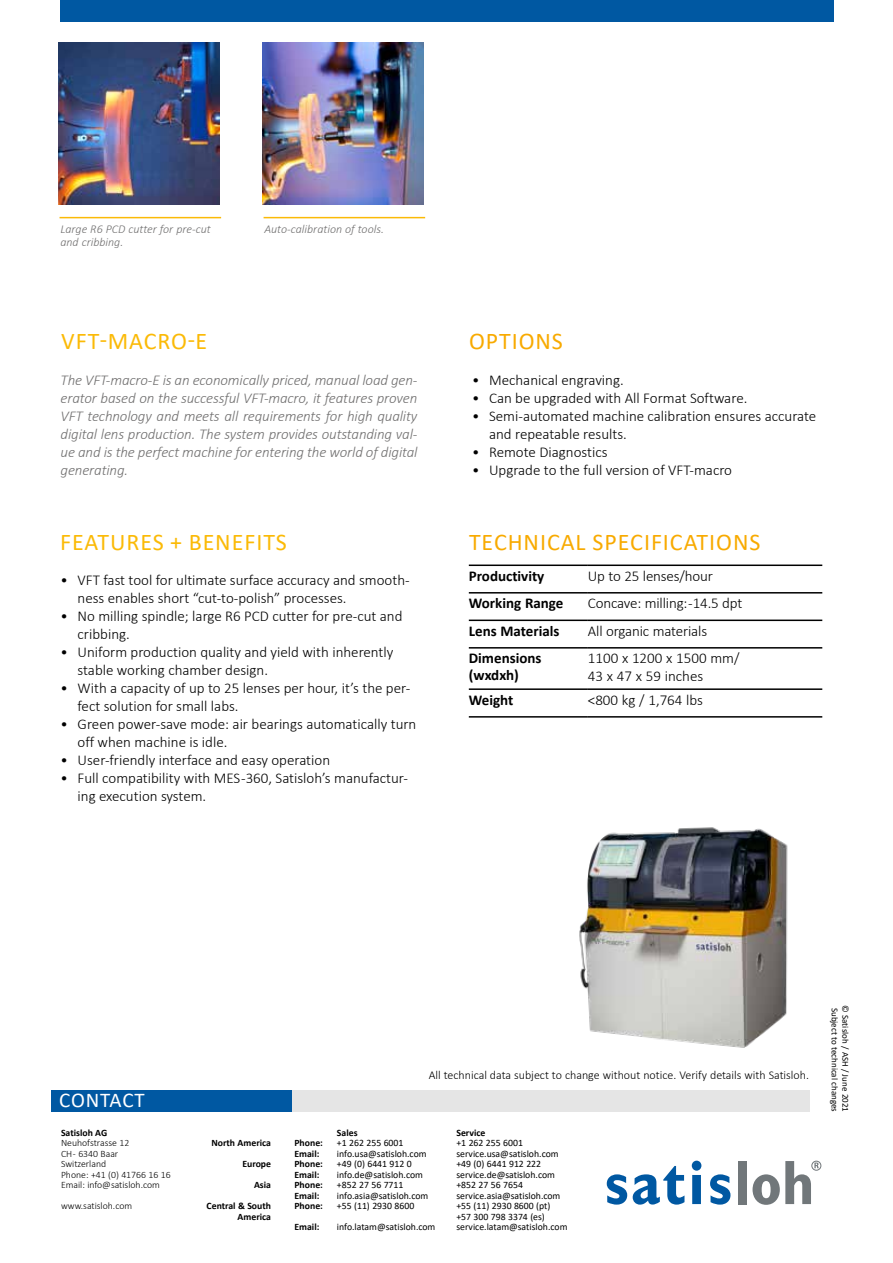
<style>
.page{position:relative;width:893px;height:1263px;background:#fff}
.page>*{position:absolute;margin:0;border:0;box-sizing:border-box;transform-origin:0 0}
.t1{font:24px "Calibri";letter-spacing:.04em;color:#f8aa00}
.t2{font:24px "Calibri";letter-spacing:.04em;color:#fbba07}
.t3{font:21px "Calibri";letter-spacing:.035em;color:#fff}
.t4{font:300 15px/18px "Calibri";color:#000}
.t5{font:italic 300 15px/18px "Calibri";letter-spacing:-.01em;color:#706f6f;text-align:justify}
.t6{font:700 15px/16.5px "Calibri";color:#000}
.t7{font:300 12px "Calibri";color:#000}
.t8{font:italic 300 12px/13.5px "Calibri";color:#706f6f}
.t9{font:9.75px/10.5px "Calibri";color:#000}
.t10{font:700 9.75px/21px "Calibri";color:#000;text-align:right}
.t11{font:300 9.75px/10.5px "Calibri";color:#000}
.t12{font:9px/10.8px "Calibri";color:#000}
</style>
<div class="page">
<img style="left:58px;top:43px;width:162px;height:161px">
<img style="left:579px;top:827px;width:209px;height:221px">
<img style="left:262px;top:43px;width:162px;height:161px">
<div style="left:60px;top:0;width:773px;height:21px;background:#0058a2"></div>
<hr style="left:60px;top:217px;width:161px;height:1px;background:#fbba07">
<div style="left:140px;top:1090px;width:670px;height:21px;background:#e5e5e5"></div>
<svg style="left:607px;top:1174px;width:20px;height:30px"></svg>
<svg style="left:633px;top:1166px;width:51px;height:38px"></svg>
<svg style="left:692px;top:1161px;width:9px;height:43px"></svg>
<svg style="left:710px;top:1174px;width:20px;height:30px"></svg>
<div style="left:738px;top:1161px;width:9px;height:43px;background:#71777a"></div>
<svg style="left:752px;top:1161px;width:67px;height:44px"></svg>
<div style="left:811px;top:1161px;width:10px;height:9px;border:1px solid #71777a;border-radius:50%"></div>
<div style="left:51px;top:1090px;width:241px;height:21px;background:#0058a2"></div>
<hr style="left:264px;top:217px;width:161px;height:1px;background:#fbba07">
<hr style="left:469px;top:564px;width:119px;height:2px;background:#000">
<hr style="left:588px;top:564px;width:234px;height:2px;background:#000">
<hr style="left:469px;top:592px;width:119px;height:1px;background:#000">
<hr style="left:588px;top:592px;width:234px;height:1px;background:#000">
<hr style="left:469px;top:619px;width:119px;height:2px;background:#000">
<hr style="left:588px;top:619px;width:234px;height:2px;background:#000">
<hr style="left:469px;top:647px;width:119px;height:2px;background:#000">
<hr style="left:588px;top:647px;width:234px;height:2px;background:#000">
<hr style="left:469px;top:688px;width:119px;height:2px;background:#000">
<hr style="left:588px;top:688px;width:234px;height:2px;background:#000">
<hr style="left:469px;top:716px;width:119px;height:2px;background:#000">
<hr style="left:588px;top:716px;width:234px;height:2px;background:#000">
<p class="t8" style="left:60px;top:222px;width:152px">Large R6 PCD cutter for pre-cut and cribbing.</p>
<h1 class="t2" style="left:61px;top:324px;width:147px">VFT-MACRO-E</h1>
<p class="t8" style="left:264px;top:222px;width:121px">Auto-calibration of tools.</p>
<p class="t5" style="left:61px;top:371px;width:358px">The VFT-macro-E is an economically priced, manual load gen&shy;erator based on the successful VFT-macro, it features proven VFT technology and meets all requirements for high quality digital lens production. The system provides outstanding val&shy;ue and is the perfect machine for entering the world of digital generating.</p>
<h1 class="t1" style="left:469px;top:324px;width:95px">OPTIONS</h1>
<p class="t4" style="left:472px;top:371px;width:153px">• Mechanical engraving.</p>
<p class="t4" style="left:472px;top:389px;width:277px">• Can be upgraded with All Format Software.</p>
<p class="t4" style="left:489px;top:407px;width:329px;text-indent:-17px">• Semi-automated machine calibration ensures accurate and repeatable results.</p>
<p class="t4" style="left:472px;top:443px;width:137px">• Remote Diagnostics</p>
<p class="t4" style="left:472px;top:461px;width:262px">• Upgrade to the full version of VFT-macro</p>
<h1 class="t2" style="left:60px;top:525px;width:228px">FEATURES + BENEFITS</h1>
<h1 class="t1" style="left:469px;top:525px;width:293px">TECHNICAL SPECIFICATIONS</h1>
<p class="t4" style="left:78px;top:571px;width:334px;text-indent:-17px">• VFT fast tool for ultimate surface accuracy and smooth&shy;ness enables short “cut-to-polish” processes.</p>
<p class="t4" style="left:78px;top:607px;width:326px;text-indent:-17px">• No milling spindle; large R6 PCD cutter for pre-cut and cribbing.</p>
<p class="t4" style="left:78px;top:643px;width:317px;text-indent:-17px">• Uniform production quality and yield with inherently stable working chamber design.</p>
<p class="t4" style="left:78px;top:679px;width:334px;text-indent:-17px">• With a capacity of up to 25 lenses per hour, it’s the per&shy;fect solution for small labs.</p>
<p class="t4" style="left:78px;top:715px;width:340px;text-indent:-17px">• Green power-save mode: air bearings automatically turn off when machine is idle.</p>
<p class="t4" style="left:61px;top:751px;width:271px">• User-friendly interface and easy operation</p>
<p class="t4" style="left:78px;top:769px;width:332px;text-indent:-17px">• Full compatibility with MES -360, Satisloh’s manufactur&shy;ing execution system.</p>
<p class="t6" style="left:469px;top:567px;width:77px">Productivity</p>
<p class="t4" style="left:588px;top:567px;width:127px">Up to 25 lenses/hour</p>
<p class="t6" style="left:469px;top:595px;width:96px">Working Range</p>
<p class="t4" style="left:588px;top:594px;width:156px">Concave: milling: -14.5 dpt</p>
<p class="t6" style="left:469px;top:622px;width:92px">Lens Materials</p>
<p class="t4" style="left:588px;top:622px;width:121px">All organic materials</p>
<p class="t6" style="left:469px;top:650px;width:74px">Dimensions (wxdxh)</p>
<p class="t4" style="left:588px;top:649px;width:153px">1100 x 1200 x 1500 mm/<br>43 x 47 x 59 inches</p>
<p class="t6" style="left:469px;top:691px;width:46px">Weight</p>
<p class="t4" style="left:588px;top:690px;width:117px">&lt;800 kg / 1,764 lbs</p>
<h2 class="t3" style="left:59px;top:1086px;width:87px">CONTACT</h2>
<p class="t10" style="left:61px;top:1122px;width:48px">Satisloh AG</p>
<p class="t11" style="left:61px;top:1138px;width:111px">Neuhofstrasse 12<br>CH - 6340 Baar<br>Switzerland<br>Phone: +41 (0) 41766 16 16<br>Email: info@satisloh.com</p>
<p class="t11" style="left:61px;top:1201px;width:73px">www.satisloh.com</p>
<p class="t10" style="left:207px;top:1132px;width:66px">North America<br>Europe<br>Asia<br>Central &amp; South</p>
<p class="t10" style="left:238px;top:1206px;width:35px">America</p>
<p class="t7" style="left:429px;top:1068px;width:382px">All technical data subject to change without notice. Verify details with Satisloh.</p>
<p class="t10" style="left:337px;top:1122px;width:22px">Sales</p>
<p class="t10" style="left:456px;top:1122px;width:31px">Service</p>
<p class="t10" style="left:294px;top:1132px;width:30px">Phone:</p>
<p class="t9" style="left:337px;top:1137px;width:68px">+1 262 255 6001</p>
<p class="t9" style="left:456px;top:1137px;width:68px">+1 262 255 6001</p>
<p class="t10" style="left:294px;top:1143px;width:26px">Email:</p>
<p class="t9" style="left:337px;top:1148px;width:91px">info.usa@satisloh.com</p>
<p class="t9" style="left:456px;top:1148px;width:104px">service.usa@satisloh.com</p>
<p class="t10" style="left:294px;top:1153px;width:30px">Phone:</p>
<p class="t9" style="left:337px;top:1158px;width:76px">+49 (0) 6441 912 0</p>
<p class="t9" style="left:456px;top:1158px;width:86px">+49 (0) 6441 912 222</p>
<p class="t10" style="left:294px;top:1164px;width:26px">Email:</p>
<p class="t9" style="left:337px;top:1169px;width:88px">info.de@satisloh.com</p>
<p class="t9" style="left:456px;top:1169px;width:100px">service.de@satisloh.com</p>
<p class="t10" style="left:294px;top:1174px;width:30px">Phone:</p>
<p class="t9" style="left:337px;top:1179px;width:68px">+852 27 56 7711</p>
<p class="t9" style="left:456px;top:1179px;width:68px">+852 27 56 7654</p>
<p class="t10" style="left:294px;top:1185px;width:26px">Email:</p>
<p class="t9" style="left:337px;top:1190px;width:93px">info.asia@satisloh.com</p>
<p class="t9" style="left:456px;top:1190px;width:105px">service.asia@satisloh.com</p>
<p class="t10" style="left:294px;top:1195px;width:30px">Phone:</p>
<p class="t9" style="left:337px;top:1200px;width:79px">+55 (11) 2930 8600</p>
<p class="t9" style="left:456px;top:1200px;width:96px">+55 (11) 2930 8600 (pt) +57 300 798 3374 (es)</p>
<p class="t10" style="left:294px;top:1216px;width:26px">Email:</p>
<p class="t9" style="left:337px;top:1221px;width:100px">info.latam@satisloh.com</p>
<p class="t9" style="left:456px;top:1221px;width:113px">service.latam@satisloh.com</p>
<p class="t12" style="left:851px;top:1005px;width:108px;rotate:90deg">© Satisloh / ASH / June 2021<br>Subject to technical changes</p>
</div>
